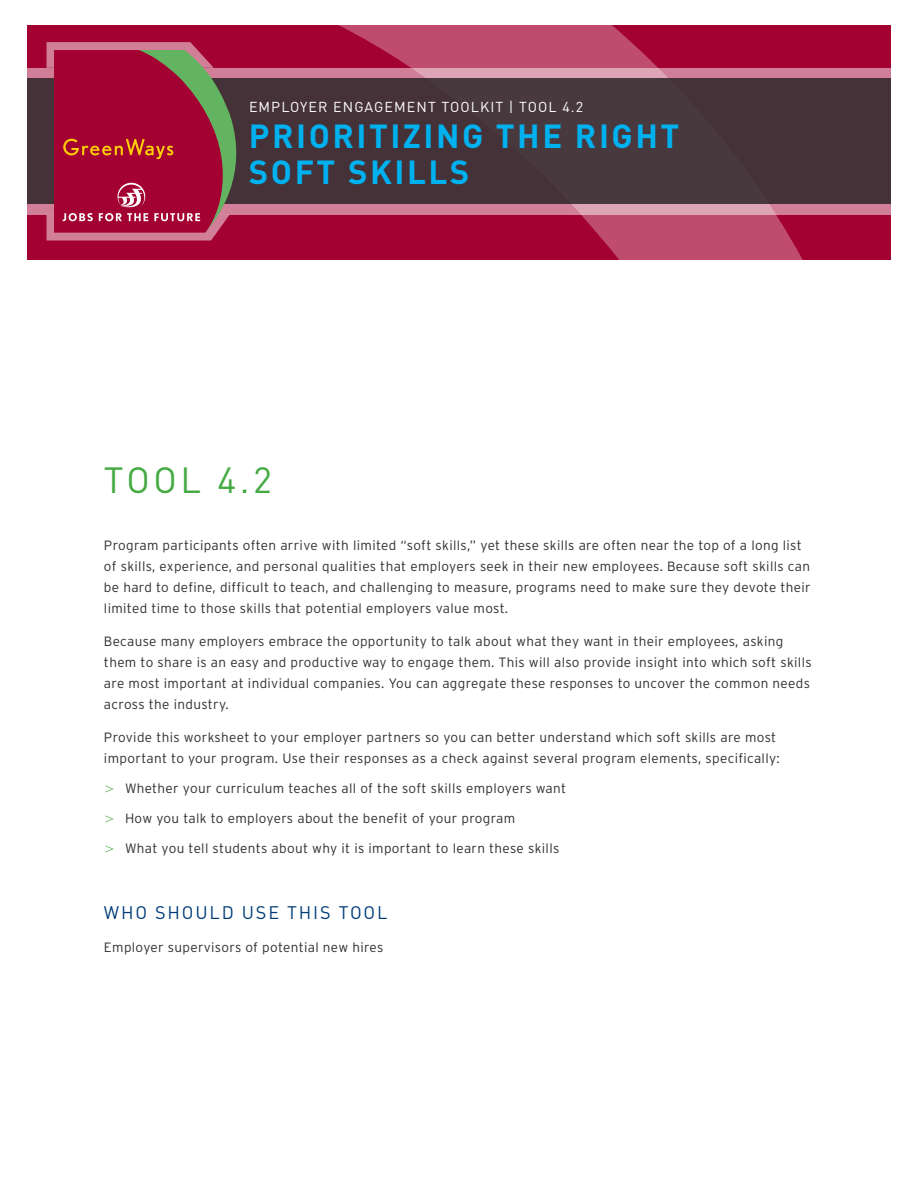
<style>
.page{position:relative;width:918px;height:1188px;background:#fff}
.page>*{position:absolute;margin:0;border:0;box-sizing:border-box;transform-origin:0 0}
.header_1{font:36px "DIN";color:#44aa42}
.copy{font:700 33px/36px "DIN";letter-spacing:.075em;color:#00b1ef}
.header_2{font:18px "DIN";letter-spacing:.1em;color:#003d78}
.copy-2{font:14.25px "DIN";letter-spacing:.075em;color:#fff}
.copy-3{font:300 13.5px/21px "Interstate";letter-spacing:.025em;color:#312f30}
.s1{font-family:"Bell Centennial Address";font-weight:400;color:#51ad49}
</style>
<div class="page">
<div style="left:27px;top:25px;width:863px;height:235px;background:#a40133"></div>
<svg style="left:338px;top:25px;width:553px;height:235px"></svg>
<svg style="left:27px;top:68px;width:864px;height:147px;fill:#d17f98"></svg>
<div style="left:27px;top:78px;width:864px;height:126px;background:#453238"></div>
<svg style="left:46px;top:42px;width:190px;height:199px"></svg>
<p class="copy-2" style="left:249px;top:97px;width:336px">EMPLOYER ENGAGEMENT TOOLKIT | TOOL 4.2</p>
<p class="copy" style="left:249px;top:116px;width:432px">PRIORITIZING THE RIGHT<br>SOFT SKILLS</p>
<p class="header_1" style="left:104px;top:458px;width:169px">TOOL 4.2</p>
<p class="copy-3" style="left:104px;top:535px;width:708px">Program participants often arrive with limited “soft skills,” yet these skills are often near the top of a long list of skills, experience, and personal qualities that employers seek in their new employees. Because soft skills can be hard to define, difficult to teach, and challenging to measure, programs need to make sure they devote their limited time to those skills that potential employers value most.</p>
<p class="copy-3" style="left:104px;top:631px;width:709px">Because many employers embrace the opportunity to talk about what they want in their employees, asking them to share is an easy and productive way to engage them. This will also provide insight into which soft skills are most important at individual companies. You can aggregate these responses to uncover the common needs across the industry.</p>
<p class="copy-3" style="left:104px;top:727px;width:677px">Provide this worksheet to your employer partners so you can better understand which soft skills are most important to your program. Use their responses as a check against several program elements, specifically:</p>
<p class="copy-3" style="left:104px;top:778px;width:464px"><span class="s1">&gt;</span> Whether your curriculum teaches all of the soft skills employers want</p>
<p class="copy-3" style="left:104px;top:808px;width:413px"><span class="s1">&gt;</span> How you talk to employers about the benefit of your program</p>
<p class="copy-3" style="left:104px;top:838px;width:457px"><span class="s1">&gt;</span> What you tell students about why it is important to learn these skills</p>
<p class="header_2" style="left:104px;top:901px;width:285px">WHO SHOULD USE THIS TOOL</p>
<p class="copy-3" style="left:104px;top:937px;width:281px">Employer supervisors of potential new hires</p>
</div>
